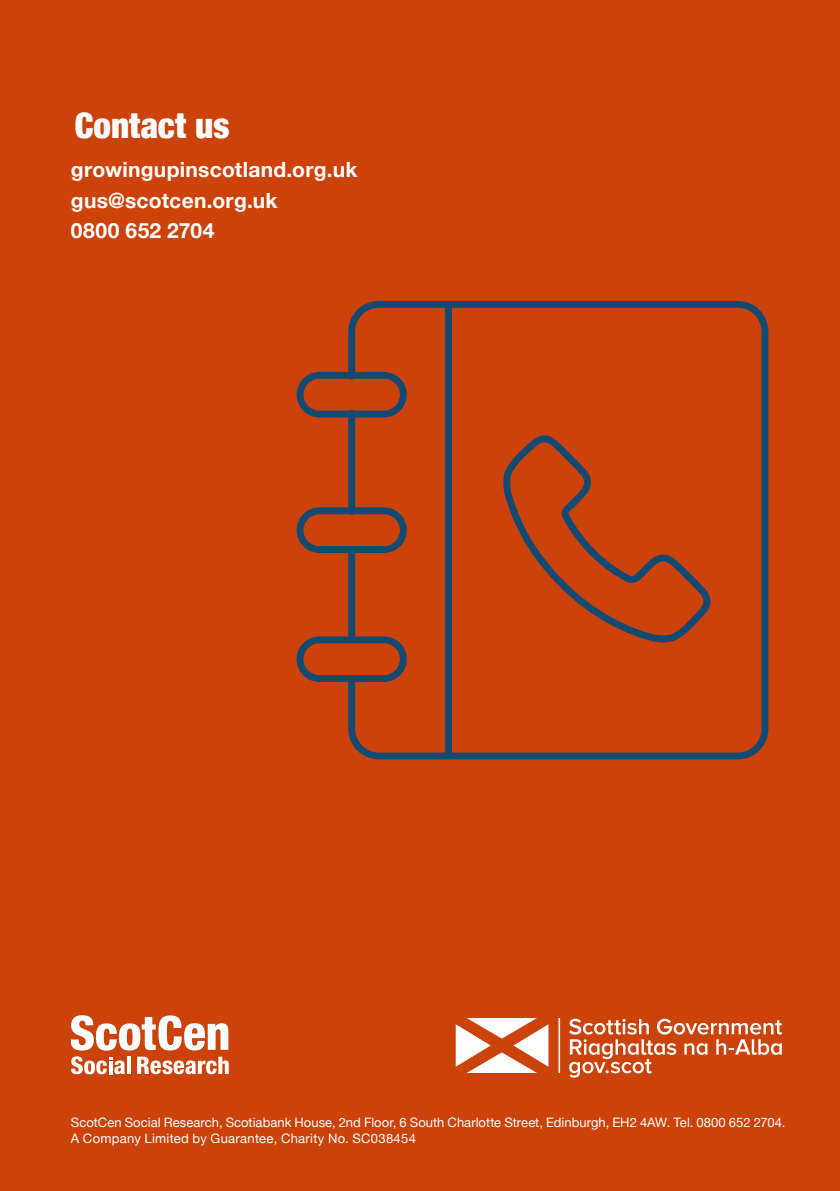
<style>
.page{position:relative;width:840px;height:1191px;background:#fff}
.page>*{position:absolute;margin:0;border:0;box-sizing:border-box;transform-origin:0 0}
.t1{font:900 condensed 35px "Helvetica Neue";color:#fff}
.t2{font:700 21px/30.6px "Helvetica Neue";letter-spacing:.01em;color:#fff}
.t3{font:13px/16px "Helvetica Neue";letter-spacing:.005em;color:#fff}
</style>
<div class="page">
<div style="left:0;top:0;width:839px;height:1191px;background:#cb420b"></div>
<hr style="left:127px;top:1056px;width:4px;height:18px;background:#fff">
<svg style="left:71px;top:1056px;width:54px;height:18px"></svg>
<svg style="left:71px;top:1015px;width:157px;height:35px"></svg>
<svg style="left:137px;top:1056px;width:91px;height:18px"></svg>
<hr style="left:558px;top:1018px;width:1px;height:55px;background:#fff">
<svg style="left:455px;top:1018px;width:93px;height:55px"></svg>
<svg style="left:569px;top:1018px;width:212px;height:59px"></svg>
<svg style="left:296px;top:300px;width:473px;height:460px"></svg>
<svg style="left:495px;top:422px;width:228px;height:229px"></svg>
<h1 class="t1" style="left:75px;top:97px;width:156px">Contact us</h1>
<h2 class="t2" style="left:71px;top:155px;width:288px">growingupinscotland.org.uk gus@scotcen.org.uk<br>0800 652 2704</h2>
<p class="t3" style="left:71px;top:1114px;width:715px">ScotCen Social Research, Scotiabank House, 2nd Floor, 6 South Charlotte Street, Edinburgh, EH2 4AW. Tel. 0800 652 2704.<br>A Company Limited by Guarantee, Charity No. SC038454</p>
</div>
